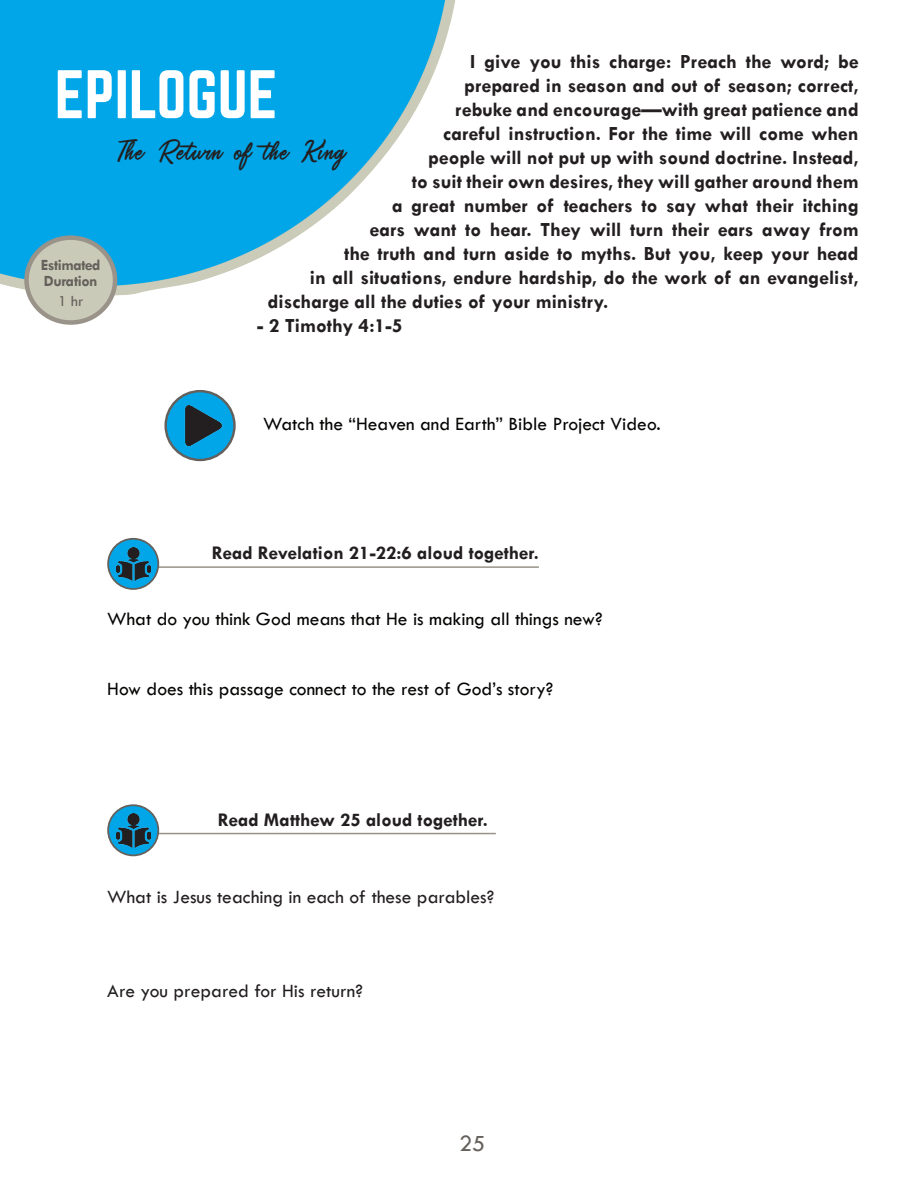
<style>
.page{position:relative;width:918px;height:1188px;background:#fff}
.page>*{position:absolute;margin:0;border:0;box-sizing:border-box;transform-origin:0 0}
.t1{font:60px "Norwester";color:#fff}
.t2{font:25.5px "Saltery Alternate";letter-spacing:.03em;color:#231f20}
.t3{font:24px "Tw Cen";color:#65605b}
.t4{font:700 20.25px "Tw Cen";color:#231f20}
.t5{font:19.5px "Tw Cen";color:#040503}
.t6{font:19.5px "Tw Cen";color:#231f20}
.t7{font:700 19.5px "Tw Cen";color:#231f20}
.t8{font:700 15.75px/16.5px "Tw Cen";letter-spacing:-.03em;color:#65605b}
.t9{font:15.75px "Tw Cen";color:#65605b}
</style>
<div class="page">
<img style="left:0;top:0;width:456px;height:295px">
<hr style="left:143px;top:566px;width:396px;height:2px;background:#9a938a">
<svg style="left:108px;top:539px;width:50px;height:50px"></svg>
<img style="left:117px;top:547px;width:33px;height:34px">
<div style="left:107px;top:538px;width:52px;height:52px;border:2px solid #65605b;border-radius:50%"></div>
<hr style="left:115px;top:833px;width:381px;height:1px;background:#9a938a">
<svg style="left:108px;top:805px;width:50px;height:50px"></svg>
<img style="left:117px;top:814px;width:33px;height:33px">
<div style="left:107px;top:804px;width:52px;height:52px;border:2px solid #65605b;border-radius:50%"></div>
<div style="left:166px;top:391px;width:68px;height:69px;background:#00a6e8;border-radius:50%"></div>
<img style="left:184px;top:405px;width:39px;height:41px">
<div style="left:164px;top:390px;width:72px;height:71px;border:2px solid #65605b;border-radius:50%"></div>
<div style="left:27px;top:238px;width:88px;height:85px;background:#c9cab8;border-radius:50%"></div>
<div style="left:24px;top:235px;width:93px;height:90px;border:4px solid #9a938a;border-radius:50%"></div>
<p class="t4" style="left:470px;top:49px;width:390px">I give you this charge: Preach the word; be</p>
<p class="t4" style="left:464px;top:73px;width:396px">prepared in season and out of season; correct,</p>
<p class="t4" style="left:455px;top:97px;width:405px">rebuke and encourage—with great patience and</p>
<p class="t4" style="left:443px;top:121px;width:417px">careful instruction. For the time will come when</p>
<p class="t4" style="left:428px;top:145px;width:432px">people will not put up with sound doctrine. Instead,</p>
<p class="t4" style="left:412px;top:169px;width:448px">to suit their own desires, they will gather around them</p>
<p class="t4" style="left:392px;top:193px;width:468px">a great number of teachers to say what their itching</p>
<p class="t4" style="left:370px;top:217px;width:491px">ears want to hear. They will turn their ears away from</p>
<p class="t4" style="left:344px;top:241px;width:516px">the truth and turn aside to myths. But you, keep your head</p>
<p class="t4" style="left:310px;top:265px;width:550px">in all situations, endure hardship, do the work of an evangelist,</p>
<p class="t4" style="left:268px;top:289px;width:342px">discharge all the duties of your ministry.</p>
<p class="t4" style="left:257px;top:313px;width:147px">- 2 Timothy 4:1-5</p>
<h1 class="t1" style="left:55px;top:66px;width:224px">EPILOGUE</h1>
<p class="t2" style="left:115px;top:131px;width:232px">The Return of the King</p>
<p class="t8" style="left:41px;top:256px;width:61px">Estimated<br>Duration</p>
<p class="t9" style="left:58px;top:291px;width:27px">1 hr</p>
<p class="t5" style="left:263px;top:413px;width:399px">Watch the “Heaven and Earth” Bible Project Video.</p>
<p class="t7" style="left:212px;top:541px;width:328px">Read Revelation 21-22:6 aloud together.</p>
<p class="t5" style="left:107px;top:607px;width:497px">What do you think God means that He is making all things new?</p>
<p class="t5" style="left:107px;top:678px;width:448px">How does this passage connect to the rest of God’s story?</p>
<p class="t7" style="left:218px;top:808px;width:271px">Read Matthew 25 aloud together.</p>
<p class="t6" style="left:107px;top:885px;width:389px">What is Jesus teaching in each of these parables?</p>
<p class="t6" style="left:107px;top:979px;width:257px">Are you prepared for His return?</p>
<p class="t3" style="left:459px;top:1129px;width:28px">25</p>
</div>
